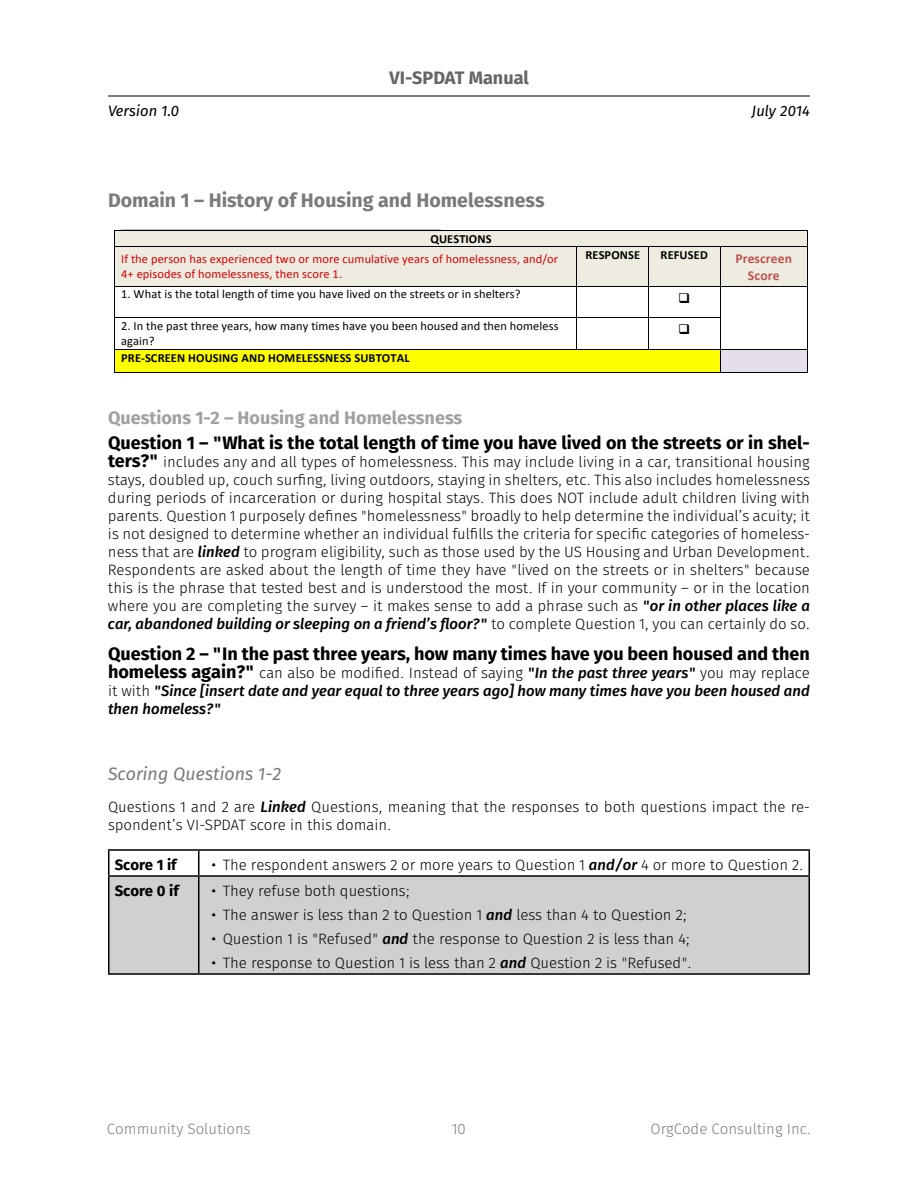
<style>
.page{position:relative;width:918px;height:1188px;background:#fff}
.page>*{position:absolute;margin:0;border:0;box-sizing:border-box;transform-origin:0 0}
.t1{font:700 19.5px "Fira Sans OT";color:#797b7e}
.t2{font:700 18px "Fira Sans OT";color:#000}
.t3{font:700 18px "Fira Sans OT";color:#a1a1a1}
.t4{font:italic 18px "Fira Sans OT";color:#797b7e}
.t5{font:700 18px "Fira Sans OT";color:#666}
.t6{font:15px/18px "Fira Sans OT Light";color:#000;text-align:justify}
.t7{font:italic 15px/18px "Fira Sans OT Medium";color:#000}
.t8{font:15px "Fira Sans OT Light";color:#797b7e}
.t9{font:italic 15px "Fira Sans OT";color:#000}
.t10{font:700 15px "Fira Sans OT";color:#000}
.t11{font:700 13.65px/17px "Calibri";letter-spacing:.01em;color:#c0504d;text-align:center}
.t12{font:12.45px/15.5px "Calibri";letter-spacing:.01em;color:#000}
.t13{font:12.45px/15.5px "Calibri";letter-spacing:.01em;color:#d80000}
.t14{font:700 12.45px "Calibri";letter-spacing:.01em;color:#000}
.t15{font:12.45px "Arial";color:#000}
.s1{font-family:"Fira Sans OT";font-weight:700;font-size:18px}
.s2{font-family:"Fira Sans OT Medium";font-style:italic}
.s3{font-family:"Fira Sans OT Light";font-style:normal}
</style>
<div class="page">
<hr style="left:108px;top:96px;width:702px;height:1px;background:#000">
<div style="left:110px;top:877px;width:698px;height:96px;background:#d0d0d0"></div>
<hr style="left:108px;top:849px;width:91px;height:2px;background:#000">
<hr style="left:108px;top:851px;width:2px;height:24px;background:#000">
<hr style="left:199px;top:849px;width:611px;height:2px;background:#000">
<hr style="left:198px;top:851px;width:2px;height:24px;background:#000">
<hr style="left:808px;top:851px;width:2px;height:24px;background:#000">
<hr style="left:108px;top:875px;width:91px;height:2px;background:#000">
<hr style="left:108px;top:877px;width:2px;height:96px;background:#000">
<hr style="left:199px;top:875px;width:611px;height:2px;background:#000">
<hr style="left:198px;top:877px;width:2px;height:96px;background:#000">
<hr style="left:808px;top:877px;width:2px;height:96px;background:#000">
<hr style="left:108px;top:973px;width:91px;height:2px;background:#000">
<hr style="left:199px;top:973px;width:611px;height:2px;background:#000">
<div style="left:121px;top:231px;width:680px;height:16px;background:#eeece1"></div>
<hr style="left:115px;top:230px;width:693px;height:1px;background:#000">
<div style="left:115px;top:247px;width:462px;height:39px;background:#eeece1"></div>
<div style="left:577px;top:247px;width:71px;height:39px;background:#eeece1"></div>
<div style="left:649px;top:247px;width:71px;height:39px;background:#eeece1"></div>
<div style="left:720px;top:247px;width:88px;height:39px;background:#eeece1"></div>
<svg style="left:114px;top:230px;width:1px;height:17px"></svg>
<hr style="left:115px;top:247px;width:462px;height:1px;background:#000">
<hr style="left:577px;top:247px;width:71px;height:1px;background:#000">
<hr style="left:649px;top:247px;width:71px;height:1px;background:#000">
<hr style="left:720px;top:247px;width:88px;height:1px;background:#000">
<hr style="left:114px;top:247px;width:1px;height:39px;background:#000">
<hr style="left:577px;top:247px;width:1px;height:39px;background:#000">
<hr style="left:648px;top:247px;width:1px;height:39px;background:#000">
<hr style="left:720px;top:247px;width:1px;height:39px;background:#000">
<hr style="left:808px;top:247px;width:1px;height:39px;background:#000">
<hr style="left:115px;top:286px;width:462px;height:1px;background:#000">
<hr style="left:577px;top:286px;width:71px;height:1px;background:#000">
<hr style="left:650px;top:286px;width:70px;height:1px;background:#000">
<hr style="left:720px;top:286px;width:88px;height:1px;background:#000">
<hr style="left:114px;top:286px;width:1px;height:31px;background:#000">
<hr style="left:577px;top:286px;width:1px;height:31px;background:#000">
<hr style="left:649px;top:286px;width:1px;height:31px;background:#000">
<hr style="left:720px;top:286px;width:1px;height:31px;background:#000">
<hr style="left:808px;top:286px;width:1px;height:31px;background:#000">
<hr style="left:115px;top:317px;width:462px;height:1px;background:#000">
<hr style="left:577px;top:317px;width:72px;height:1px;background:#000">
<hr style="left:649px;top:317px;width:71px;height:1px;background:#000">
<hr style="left:114px;top:318px;width:1px;height:31px;background:#000">
<hr style="left:577px;top:318px;width:1px;height:31px;background:#000">
<hr style="left:649px;top:318px;width:1px;height:31px;background:#000">
<hr style="left:720px;top:318px;width:1px;height:31px;background:#000">
<hr style="left:808px;top:318px;width:1px;height:31px;background:#000">
<div style="left:115px;top:349px;width:605px;height:23px;background:#ff0"></div>
<div style="left:720px;top:349px;width:88px;height:23px;background:#e5dfec"></div>
<hr style="left:115px;top:349px;width:462px;height:1px;background:#000">
<hr style="left:577px;top:349px;width:72px;height:1px;background:#000">
<hr style="left:649px;top:349px;width:71px;height:1px;background:#000">
<hr style="left:720px;top:349px;width:88px;height:1px;background:#000">
<svg style="left:114px;top:349px;width:1px;height:24px"></svg>
<hr style="left:115px;top:372px;width:605px;height:1px;background:#000">
<svg style="left:720px;top:350px;width:1px;height:22px"></svg>
<hr style="left:720px;top:372px;width:88px;height:1px;background:#000">
<p class="t5" style="left:389px;top:65px;width:141px">VI-SPDAT Manual</p>
<p class="t15" style="left:469px;top:78px;width:85px">❑ YES ❑ NO</p>
<p class="t9" style="left:108px;top:100px;width:73px">Version 1.0</p>
<p class="t9" style="left:752px;top:100px;width:60px">July 2014</p>
<h1 class="t1" style="left:108px;top:187px;width:438px">Domain 1 – History of Housing and Homelessness</h1>
<p class="t14" style="left:430px;top:231px;width:63px">QUESTIONS</p>
<p class="t13" style="left:121px;top:250px;width:439px">If the person has experienced two or more cumulative years of homelessness, and/or<br>4+ episodes of homelessness, then score 1.</p>
<p class="t14" style="left:585px;top:247px;width:56px">RESPONSE</p>
<p class="t14" style="left:661px;top:247px;width:49px">REFUSED</p>
<p class="t11" style="left:735px;top:249px;width:58px">Prescreen<br>Score</p>
<p class="t12" style="left:121px;top:286px;width:401px">1. What is the total length of time you have lived on the streets or in shelters?</p>
<p class="t12" style="left:121px;top:317px;width:439px">2. In the past three years, how many times have you been housed and then homeless again?</p>
<p class="t14" style="left:121px;top:350px;width:290px">PRE--‐SCREEN HOUSING AND HOMELESSNESS SUBTOTAL</p>
<p class="t3" style="left:108px;top:405px;width:356px">Questions 1-2 – Housing and Homelessness</p>
<p class="t2" style="left:108px;top:430px;width:703px">Question 1 – "What is the total length of time you have lived on the streets or in shel-</p>
<p class="t6" style="left:108px;top:454px;width:704px"><span class="s1">ters?"</span> includes any and all types of homelessness. This may include living in a car, transitional housing stays, doubled up, couch surfing, living outdoors, staying in shelters, etc. This also includes homelessness during periods of incarceration or during hospital stays. This does NOT include adult children living with parents. Question 1 purposely defines "homelessness" broadly to help determine the individual’s acuity; it is not designed to determine whether an individual fulfills the criteria for specific categories of homeless&shy;ness that are <span class="s2">linked</span> to program eligibility, such as those used by the US Housing and Urban Development.<br>Respondents are asked about the length of time they have "lived on the streets or in shelters" because this is the phrase that tested best and is understood the most. If in your community – or in the location where you are completing the survey – it makes sense to add a phrase such as <span class="s2">"or in other places like a</span></p>
<p class="t7" style="left:108px;top:616px;width:703px">car, abandoned building or sleeping on a friend’s floor?" <span class="s3">to complete Question 1, you can certainly do so.</span></p>
<p class="t2" style="left:108px;top:641px;width:703px">Question 2 – "In the past three years, how many times have you been housed and then</p>
<p class="t6" style="left:108px;top:665px;width:703px"><span class="s1">homeless again?"</span> can also be modified. Instead of saying <span class="s2">"In the past three years"</span> you may replace</p>
<p class="t7" style="left:108px;top:683px;width:703px"><span class="s3">it with</span> "Since [insert date and year equal to three years ago] how many times have you been housed and then homeless?"</p>
<p class="t12" style="left:445px;top:640px;width:35px">Page 1</p>
<p class="t4" style="left:108px;top:761px;width:175px">Scoring Questions 1-2</p>
<p class="t6" style="left:108px;top:799px;width:704px">Questions 1 and 2 are <span class="s2">Linked</span> Questions, meaning that the responses to both questions impact the re&shy;spondent’s VI-SPDAT score in this domain.</p>
<p class="t10" style="left:115px;top:854px;width:63px">Score 1 if</p>
<p class="t6" style="left:211px;top:857px;width:594px">• The respondent answers 2 or more years to Question 1 <span class="s2">and/or</span> 4 or more to Question 2.</p>
<p class="t10" style="left:115px;top:880px;width:66px">Score 0 if</p>
<p class="t6" style="left:211px;top:883px;width:201px">• They refuse both questions;</p>
<p class="t6" style="left:211px;top:907px;width:478px">• The answer is less than 2 to Question 1 <span class="s2">and</span> less than 4 to Question 2;</p>
<p class="t6" style="left:211px;top:931px;width:481px">• Question 1 is "Refused" <span class="s2">and</span> the response to Question 2 is less than 4;</p>
<p class="t6" style="left:211px;top:955px;width:482px">• The response to Question 1 is less than 2 <span class="s2">and</span> Question 2 is "Refused".</p>
<p class="t8" style="left:107px;top:1118px;width:145px">Community Solutions</p>
<p class="t8" style="left:452px;top:1118px;width:15px">10</p>
<p class="t8" style="left:650px;top:1118px;width:162px">OrgCode Consulting Inc.</p>
</div>
